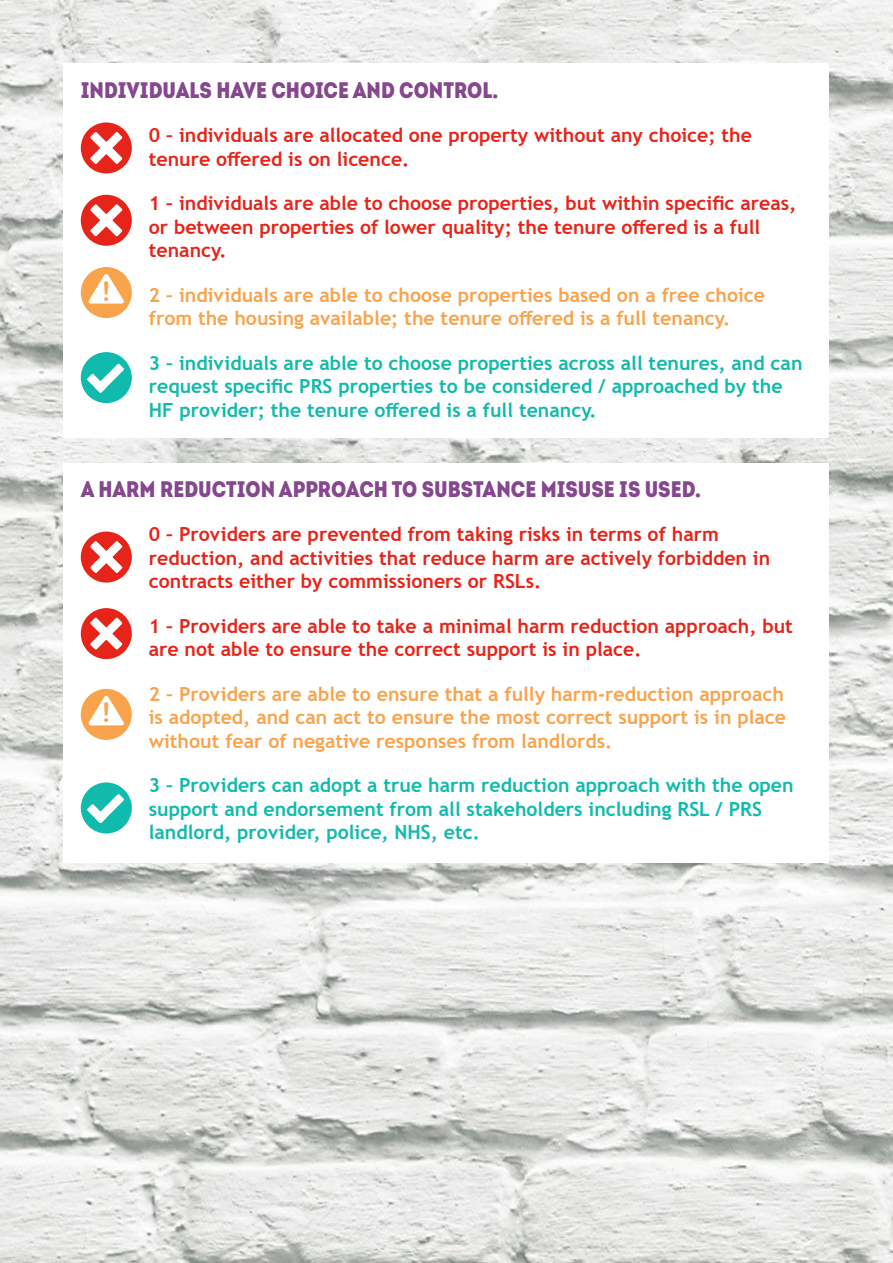
<style>
.page{position:relative;width:893px;height:1263px;background:#fff}
.page>*{position:absolute;margin:0;border:0;box-sizing:border-box;transform-origin:0 0}
.t1{font:27px "Arial Rounded MT Bold";color:#f9a34c}
.t2{font:22.5px "Intro Cond Black Free";color:#85478d}
.t3{font:700 19.5px/23.4px "Trebuchet MS";color:#e72419}
.t4{font:700 19.5px/23.4px "Trebuchet MS";color:#10baac}
.t5{font:700 19.5px/23.4px "Trebuchet MS";color:#f9a34c}
</style>
<div class="page">
<img style="left:0;top:0;width:893px;height:1263px">
<div style="left:64px;top:64px;width:765px;height:374px;background:#fff"></div>
<div style="left:64px;top:463px;width:765px;height:399px;background:#fff"></div>
<div style="left:81px;top:352px;width:51px;height:51px;background:#10baac;border-radius:50%"></div>
<svg style="left:87px;top:363px;width:37px;height:30px"></svg>
<div style="left:81px;top:195px;width:51px;height:51px;background:#e72419;border-radius:50%"></div>
<svg style="left:90px;top:204px;width:33px;height:33px"></svg>
<div style="left:81px;top:267px;width:51px;height:51px;background:#f9a34c;border-radius:50%"></div>
<svg style="left:87px;top:272px;width:39px;height:32px"></svg>
<div style="left:81px;top:782px;width:51px;height:51px;background:#10baac;border-radius:50%"></div>
<svg style="left:87px;top:794px;width:37px;height:29px"></svg>
<div style="left:81px;top:608px;width:51px;height:51px;background:#e72419;border-radius:50%"></div>
<svg style="left:90px;top:617px;width:33px;height:33px"></svg>
<div style="left:81px;top:689px;width:51px;height:51px;background:#f9a34c;border-radius:50%"></div>
<svg style="left:87px;top:694px;width:39px;height:31px"></svg>
<div style="left:81px;top:531px;width:51px;height:52px;background:#e72419;border-radius:50%"></div>
<svg style="left:90px;top:541px;width:33px;height:32px"></svg>
<div style="left:81px;top:122px;width:51px;height:51px;background:#e72419;border-radius:50%"></div>
<svg style="left:90px;top:132px;width:33px;height:32px"></svg>
<p class="t2" style="left:81px;top:74px;width:419px">INDIVIDUALS HAVE CHOICE AND CONTROL.</p>
<p class="t3" style="left:149px;top:124px;width:605px">0 – individuals are allocated one property without any choice; the tenure offered is on licence.</p>
<p class="t3" style="left:149px;top:192px;width:649px">1 – individuals are able to choose properties, but within specific areas, or between properties of lower quality; the tenure offered is a full tenancy.</p>
<p class="t5" style="left:149px;top:283px;width:618px">2 – individuals are able to choose properties based on a free choice from the housing available; the tenure offered is a full tenancy.</p>
<p class="t4" style="left:149px;top:351px;width:655px">3 – individuals are able to choose properties across all tenures, and can request specific PRS properties to be considered / approached by the<br>HF provider; the tenure offered is a full tenancy.</p>
<h1 class="t1" style="left:102px;top:275px;width:10px">!</h1>
<p class="t2" style="left:81px;top:473px;width:622px">A HARM REDUCTION APPROACH TO SUBSTANCE MISUSE IS USED.</p>
<p class="t3" style="left:149px;top:523px;width:623px">0 – Providers are prevented from taking risks in terms of harm reduction, and activities that reduce harm are actively forbidden in contracts either by commissioners or RSLs.</p>
<p class="t3" style="left:149px;top:614px;width:646px">1 – Providers are able to take a minimal harm reduction approach, but are not able to ensure the correct support is in place.</p>
<p class="t5" style="left:149px;top:682px;width:639px;text-align:justify">2 – Providers are able to ensure that a fully harm-reduction approach is adopted, and can act to ensure the most correct support is in place without fear of negative responses from landlords.</p>
<p class="t4" style="left:149px;top:773px;width:646px">3 – Providers can adopt a true harm reduction approach with the open support and endorsement from all stakeholders including RSL / PRS landlord, provider, police, NHS, etc.</p>
<h1 class="t1" style="left:102px;top:697px;width:10px">!</h1>
</div>
